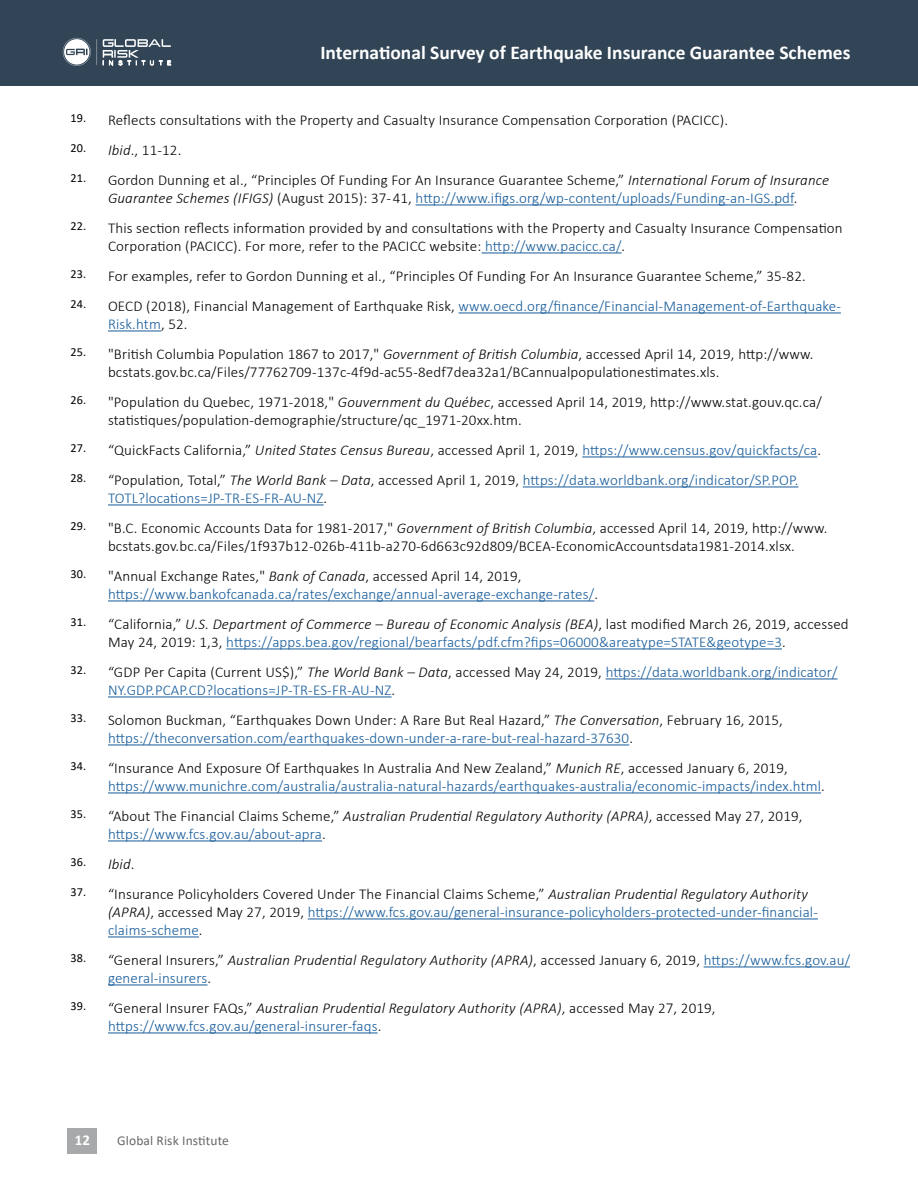
<style>
.page{position:relative;width:918px;height:1188px;background:#fff}
.page>*{position:absolute;margin:0;border:0;box-sizing:border-box;transform-origin:0 0}
.t1{font:700 19.5px "Calibri";color:#fff}
.t2{font:300 15px/18px "Calibri";letter-spacing:.01em;color:#000}
.t3{font:300 15px/18px "Calibri";letter-spacing:.01em;color:#165b9a}
.t4{font:italic 300 15px/18px "Calibri";letter-spacing:.01em;color:#000}
.t5{font:700 15px "Calibri";color:#fff}
.t6{font:13.5px "Calibri";letter-spacing:.01em;color:#242629}
.s1{font-style:italic}
.s2{color:#165b9a}
.s3{color:#000}
.s4{font-style:italic;color:#000}
.s5{font-style:normal}
.s6{font-style:normal;color:#165b9a}
</style>
<div class="page">
<div style="left:68px;top:1129px;width:29px;height:25px;background:#a8a9aa"></div>
<div style="left:0;top:0;width:918px;height:85px;background:#324556"></div>
<svg style="left:63px;top:38px;width:28px;height:28px"></svg>
<svg style="left:97px;top:39px;width:74px;height:26px"></svg>
<hr style="left:416px;top:205px;width:378px;height:1px;background:#165b9a">
<hr style="left:482px;top:253px;width:140px;height:1px;background:#165b9a">
<hr style="left:459px;top:313px;width:382px;height:1px;background:#165b9a">
<hr style="left:108px;top:331px;width:53px;height:1px;background:#165b9a">
<hr style="left:582px;top:457px;width:235px;height:1px;background:#165b9a">
<hr style="left:523px;top:487px;width:275px;height:1px;background:#165b9a">
<hr style="left:108px;top:505px;width:216px;height:1px;background:#165b9a">
<hr style="left:108px;top:601px;width:486px;height:1px;background:#165b9a">
<hr style="left:226px;top:649px;width:556px;height:1px;background:#165b9a">
<hr style="left:606px;top:679px;width:232px;height:1px;background:#165b9a">
<hr style="left:108px;top:697px;width:284px;height:1px;background:#165b9a">
<hr style="left:108px;top:745px;width:521px;height:1px;background:#165b9a">
<hr style="left:108px;top:793px;width:713px;height:1px;background:#165b9a">
<hr style="left:108px;top:841px;width:214px;height:1px;background:#165b9a">
<hr style="left:308px;top:919px;width:510px;height:1px;background:#165b9a">
<hr style="left:108px;top:937px;width:91px;height:1px;background:#165b9a">
<hr style="left:704px;top:967px;width:146px;height:1px;background:#165b9a">
<hr style="left:108px;top:985px;width:100px;height:1px;background:#165b9a">
<hr style="left:108px;top:1033px;width:270px;height:1px;background:#165b9a">
<h1 class="t1" style="left:320px;top:39px;width:532px">International Survey of Earthquake Insurance Guarantee Schemes</h1>
<p class="t2" style="left:70px;top:111px;width:659px"><sup>19.</sup> Reflects consultations with the Property and Casualty Insurance Compensation Corporation (PACICC).</p>
<p class="t2" style="left:70px;top:141px;width:112px"><sup>20.</sup> <span class="s1">Ibid</span>., 11-12.</p>
<p class="t2" style="left:70px;top:171px;width:760px;text-align:center"><sup>21.</sup> Gordon Dunning et al., “Principles Of Funding For An Insurance Guarantee Scheme,” <span class="s1">International Forum of Insurance<br>Guarantee Schemes (IFIGS)</span> (August 2015): 37- 41, <span class="s2">http://www.ifigs.org/wp-content/uploads/Funding-an-IGS.pdf</span>.</p>
<p class="t2" style="left:108px;top:219px;width:736px;text-indent:-38px"><sup>22.</sup> This section reflects information provided by and consultations with the Property and Casualty Insurance Compensation<br>Corporation (PACICC). For more, refer to the PACICC website: <span class="s2">http://www.pacicc.ca/</span>.</p>
<p class="t2" style="left:70px;top:267px;width:737px"><sup>23.</sup> For examples, refer to Gordon Dunning et al., “Principles Of Funding For An Insurance Guarantee Scheme,” 35-82.</p>
<p class="t3" style="left:108px;top:297px;width:735px;text-indent:-38px"><sup>24.</sup> <span class="s3">OECD (2018), Financial Management of Earthquake Risk,</span> www.oecd.org/finance/Financial-Management-of-Earthquake-<br>Risk.htm<span class="s3">, 52.</span></p>
<p class="t2" style="left:108px;top:345px;width:707px;text-indent:-38px"><sup>25.</sup> "British Columbia Population 1867 to 2017," <span class="s1">Government of British Columbia</span>, accessed April 14, 2019, http://www. bcstats.gov.bc.ca/Files/77762709-137c-4f9d-ac55-8edf7dea32a1/BCannualpopulationestimates.xls.</p>
<p class="t2" style="left:108px;top:393px;width:715px;text-indent:-38px"><sup>26.</sup> "Population du Quebec, 1971-2018," <span class="s1">Gouvernment du Québec</span>, accessed April 14, 2019, http://www.stat.gouv.qc.ca/ statistiques/population-demographie/structure/qc_1971-20xx.htm.</p>
<p class="t2" style="left:70px;top:441px;width:752px"><sup>27.</sup> “QuickFacts California,” <span class="s1">United States Census Bureau</span>, accessed April 1, 2019, <span class="s2">https://www.census.gov/quickfacts/ca</span>.</p>
<p class="t3" style="left:108px;top:471px;width:692px;text-indent:-38px"><sup>28.</sup> <span class="s3">“Population, Total,”</span> <span class="s4">The World Bank – Data</span><span class="s3">, accessed April 1, 2019,</span> https://data.worldbank.org/indicator/SP.POP.<br>TOTL?locations=JP-TR-ES-FR-AU-NZ<span class="s3">.</span></p>
<p class="t2" style="left:70px;top:519px;width:758px;text-align:center"><sup>29.</sup> "B.C. Economic Accounts Data for 1981-2017," <span class="s1">Government of British Columbia</span>, accessed April 14, 2019, http://www. bcstats.gov.bc.ca/Files/1f937b12-026b-411b-a270-6d663c92d809/BCEA-EconomicAccountsdata1981-2014.xlsx.</p>
<p class="t3" style="left:108px;top:567px;width:492px;text-indent:-38px"><sup>30.</sup> <span class="s3">"Annual Exchange Rates,"</span> <span class="s4">Bank of Canada</span><span class="s3">, accessed April 14, 2019, </span>https://www.bankofcanada.ca/rates/exchange/annual-average-exchange-rates/<span class="s3">.</span></p>
<p class="t3" style="left:108px;top:615px;width:742px;text-indent:-38px"><sup>31.</sup> <span class="s3">“California,”</span> <span class="s4">U.S. Department of Commerce – Bureau of Economic Analysis (BEA)</span><span class="s3">, last modified March 26, 2019, accessed<br>May 24, 2019: 1,3,</span> https://apps.bea.gov/regional/bearfacts/pdf.cfm?fips=06000&amp;areatype=STATE&amp;geotype=3<span class="s3">.</span></p>
<p class="t3" style="left:108px;top:663px;width:731px;text-indent:-38px"><sup>32.</sup> <span class="s3">“GDP Per Capita (Current US$),”</span> <span class="s4">The World Bank – Data</span><span class="s3">, accessed May 24, 2019,</span> https://data.worldbank.org/indicator/<br>NY.GDP.PCAP.CD?locations=JP-TR-ES-FR-AU-NZ<span class="s3">.</span></p>
<p class="t3" style="left:108px;top:711px;width:676px;text-indent:-38px"><sup>33.</sup> <span class="s3">Solomon Buckman, “Earthquakes Down Under: A Rare But Real Hazard,”</span> <span class="s4">The Conversation</span><span class="s3">, February 16, 2015, </span>https://theconversation.com/earthquakes-down-under-a-rare-but-real-hazard-37630<span class="s3">.</span></p>
<p class="t3" style="left:108px;top:759px;width:718px;text-indent:-38px"><sup>34.</sup> <span class="s3">“Insurance And Exposure Of Earthquakes In Australia And New Zealand,”</span> <span class="s4">Munich RE</span><span class="s3">, accessed January 6, 2019, </span>https://www.munichre.com/australia/australia-natural-hazards/earthquakes-australia/economic-impacts/index.html<span class="s3">.</span></p>
<p class="t2" style="left:108px;top:807px;width:696px;text-indent:-38px"><sup>35.</sup> “About The Financial Claims Scheme,” <span class="s1">Australian Prudential Regulatory Authority (APRA)</span>, accessed May 27, 2019, <span class="s2">https://www.fcs.gov.au/about-apra</span>.</p>
<p class="t4" style="left:70px;top:855px;width:65px"><sup>36.</sup> Ibid<span class="s5">.</span></p>
<p class="t3" style="left:108px;top:885px;width:712px;text-indent:-38px"><sup>37.</sup> <span class="s3">“Insurance Policyholders Covered Under The Financial Claims Scheme,”</span> <span class="s4">Australian Prudential Regulatory Authority (APRA)</span><span class="s3">, accessed May 27, 2019,</span> https://www.fcs.gov.au/general-insurance-policyholders-protected-under-financial&shy;claims-scheme<span class="s3">.</span></p>
<p class="t4" style="left:108px;top:951px;width:744px;text-indent:-38px"><sup>38.</sup> <span class="s5">“General Insurers,”</span> Australian Prudential Regulatory Authority (APRA)<span class="s5">, accessed January 6, 2019,</span> <span class="s6">https://www.fcs.gov.au/ general-insurers</span><span class="s5">.</span></p>
<p class="t4" style="left:108px;top:999px;width:609px;text-indent:-38px"><sup>39.</sup> <span class="s5">“General Insurer FAQs,”</span> Australian Prudential Regulatory Authority (APRA)<span class="s5">, accessed May 27, 2019, </span><span class="s6">https://www.fcs.gov.au/general-insurer-faqs</span><span class="s5">.</span></p>
<p class="t5" style="left:75px;top:1130px;width:17px">12</p>
<p class="t6" style="left:117px;top:1131px;width:113px">Global Risk Institute</p>
</div>
